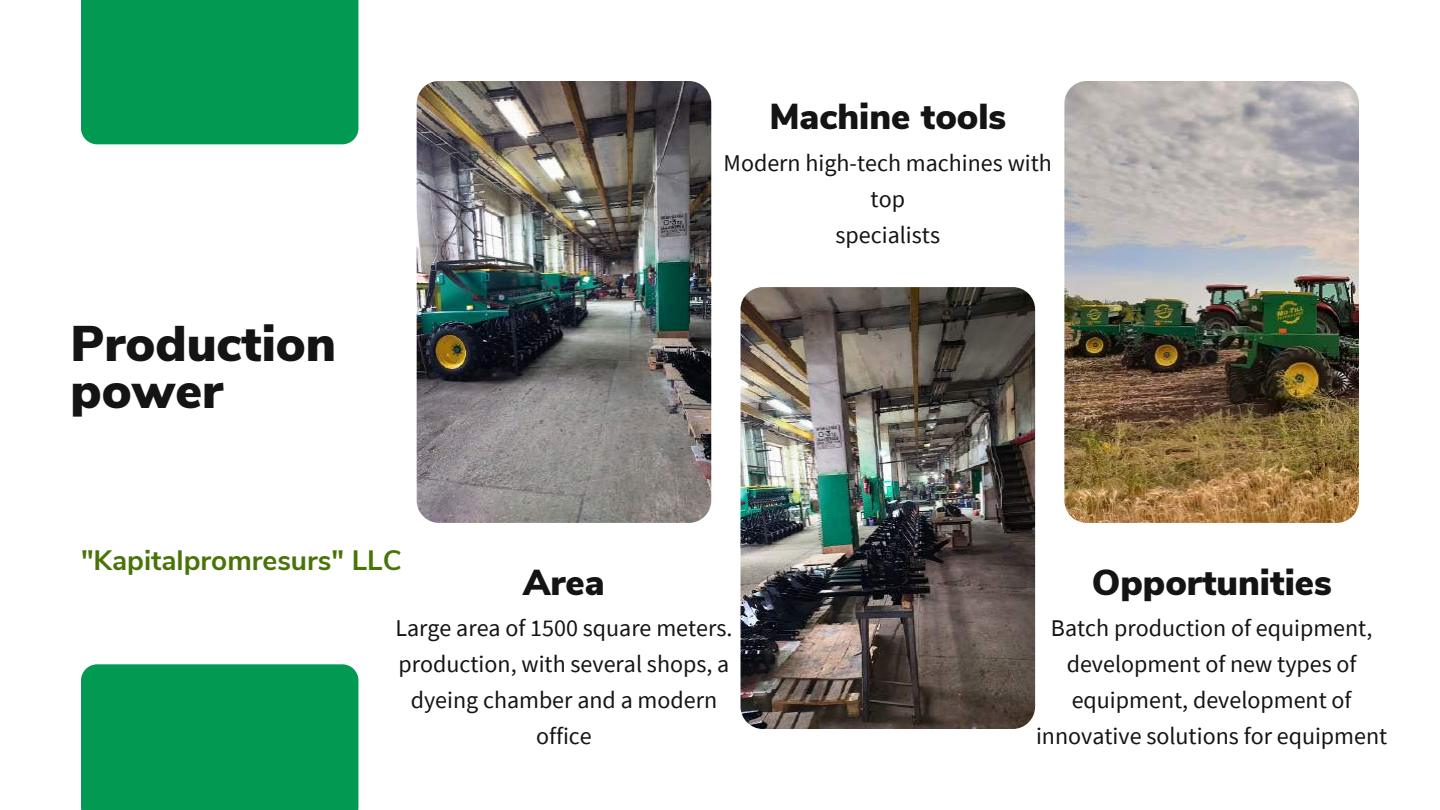
<style>
.page{position:relative;width:1440px;height:810px;background:#fff}
.page>*{position:absolute;margin:0;border:0;box-sizing:border-box;transform-origin:0 0}
.t1{font:900 50px/47.2px "Nunito Sans";color:#141414}
.t2{font:900 36px "Nunito Sans";color:#141414}
.t3{font:700 28px "Nunito Sans";color:#487307}
.t4{font:24px/36px "Source Sans Pro";color:#141414;text-align:center}
</style>
<div class="page">
<img style="left:417px;top:81px;width:294px;height:442px;border-radius:22px">
<img style="left:741px;top:287px;width:294px;height:442px;border-radius:22px">
<img style="left:1064px;top:81px;width:295px;height:442px;border-radius:22px">
<div style="left:81px;top:0;width:277px;height:144px;background:#029a52"></div>
<div style="left:81px;top:664px;width:277px;height:146px;background:#029a52"></div>
<h2 class="t2" style="left:769px;top:93px;width:238px">Machine tools</h2>
<h1 class="t1" style="left:71px;top:321px;width:267px">Production power</h1>
<p class="t3" style="left:81px;top:542px;width:322px">"Kapitalpromresurs" LLC</p>
<h2 class="t2" style="left:523px;top:558px;width:83px">Area</h2>
<p class="t4" style="left:724px;top:144px;width:330px">Modern high-tech machines with top<br>specialists</p>
<h2 class="t2" style="left:1092px;top:558px;width:242px">Opportunities</h2>
<p class="t4" style="left:395px;top:609px;width:339px">Large area of 1500 square meters. production, with several shops, a dyeing chamber and a modern office</p>
<p class="t4" style="left:1036px;top:609px;width:353px">Batch production of equipment, development of new types of equipment, development of innovative solutions for equipment</p>
</div>
